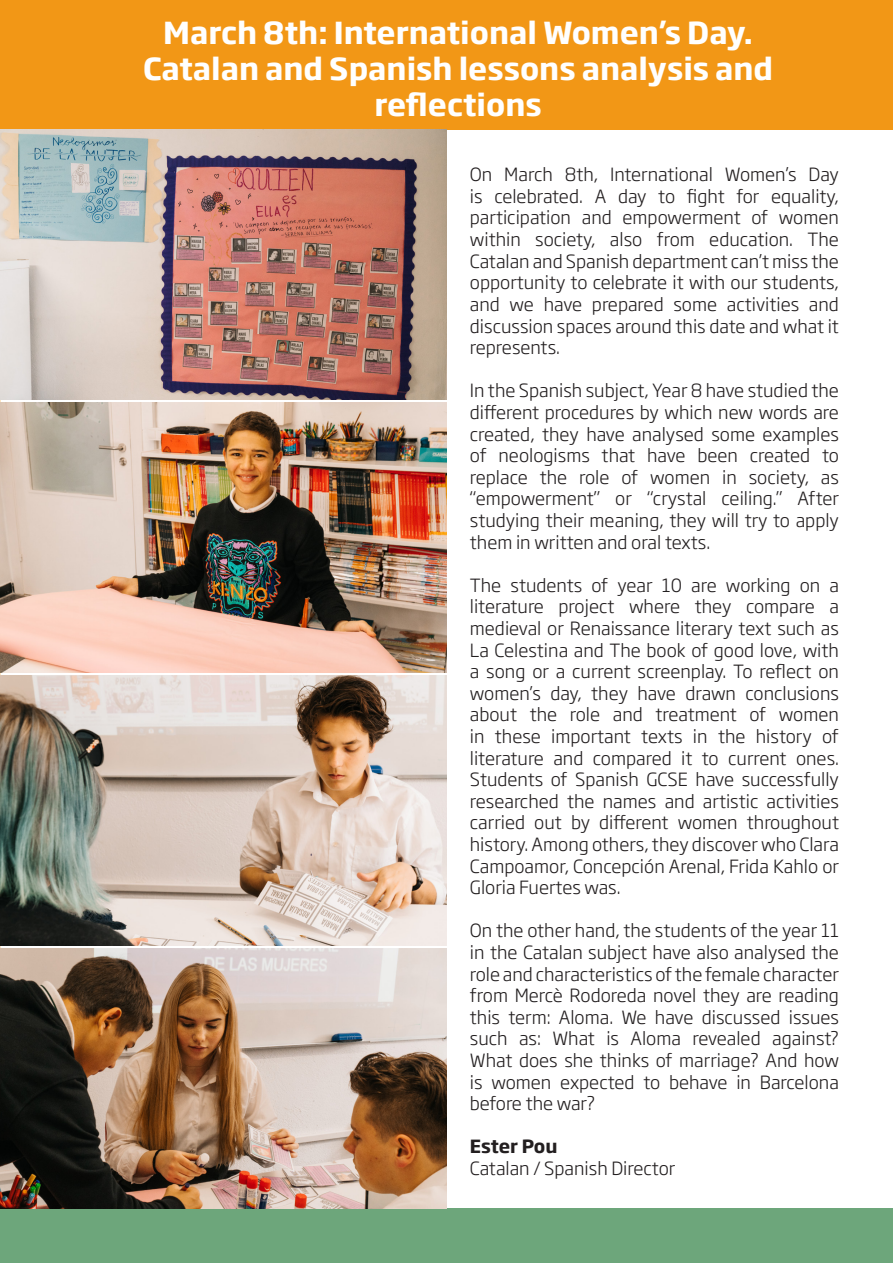
<style>
.page{position:relative;width:893px;height:1263px;background:#fff}
.page>*{position:absolute;margin:0;border:0;box-sizing:border-box;transform-origin:0 0}
.t1{font:700 30px "Soho Gothic Pro";color:#fff}
.t2{font:300 18px/21.6px "Soho Gothic Pro";color:#231f20;text-align:justify}
.t3{font:700 18px "Soho Gothic Pro";color:#231f20}
</style>
<div class="page">
<div style="left:0;top:0;width:893px;height:130px;background:#f29716"></div>
<div style="left:0;top:1209px;width:893px;height:54px;background:#6da67b"></div>
<img style="left:0;top:130px;width:446px;height:269px">
<img style="left:0;top:403px;width:446px;height:269px">
<img style="left:0;top:676px;width:446px;height:269px">
<img style="left:0;top:949px;width:446px;height:260px">
<p class="t1" style="left:163px;top:9px;width:591px">March 8th: International Women’s Day.</p>
<p class="t1" style="left:143px;top:45px;width:632px">Catalan and Spanish lessons analysis and</p>
<p class="t1" style="left:374px;top:81px;width:169px">reflections</p>
<p class="t2" style="left:470px;top:163px;width:371px">On March 8th, International Women’s Day is celebrated. A day to fight for equality, participation and empowerment of women within society, also from education. The Catalan and Spanish department can’t miss the opportunity to celebrate it with our students, and we have prepared some activities and discussion spaces around this date and what it represents.</p>
<p class="t2" style="left:470px;top:379px;width:371px">In the Spanish subject, Year 8 have studied the different procedures by which new words are created, they have analysed some examples of neologisms that have been created to replace the role of women in society, as “empowerment” or “crystal ceiling.” After studying their meaning, they will try to apply them in written and oral texts.</p>
<p class="t2" style="left:470px;top:573px;width:371px">The students of year 10 are working on a literature project where they compare a medieval or Renaissance literary text such as La Celestina and The book of good love, with a song or a current screenplay. To reflect on women’s day, they have drawn conclusions about the role and treatment of women in these important texts in the history of literature and compared it to current ones.<br>Students of Spanish GCSE have successfully researched the names and artistic activities carried out by different women throughout history. Among others, they discover who Clara Campoamor, Concepción Arenal, Frida Kahlo or Gloria Fuertes was.</p>
<p class="t2" style="left:470px;top:919px;width:371px">On the other hand, the students of the year 11 in the Catalan subject have also analysed the role and characteristics of the female character from Mercè Rodoreda novel they are reading this term: Aloma. We have discussed issues such as: What is Aloma revealed against?<br>What does she thinks of marriage? And how is women expected to behave in Barcelona before the war?</p>
<p class="t3" style="left:470px;top:1132px;width:89px">Ester Pou</p>
<p class="t2" style="left:470px;top:1156px;width:207px">Catalan / Spanish Director</p>
</div>
